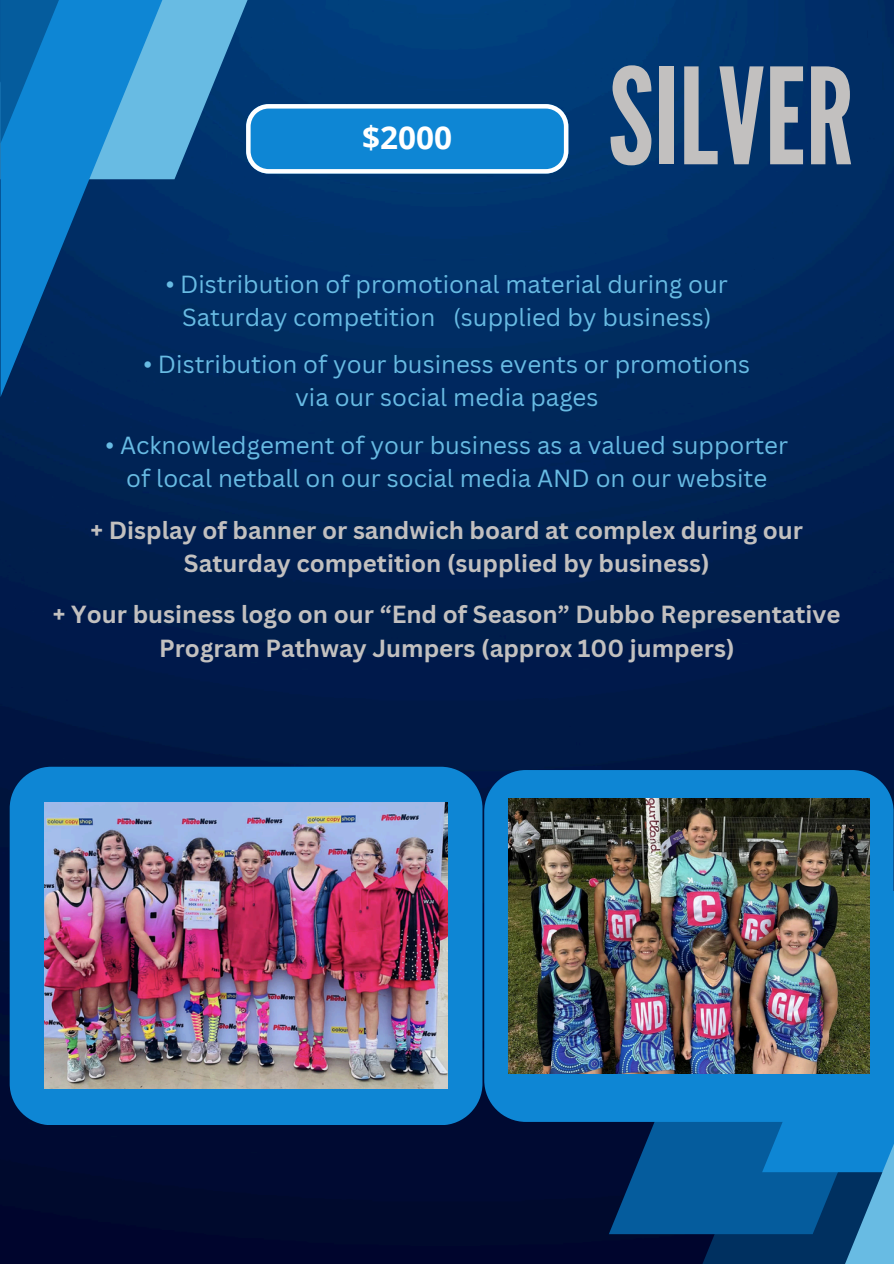
<style>
.page{position:relative;width:894px;height:1264px;background:#fff}
.page>*{position:absolute;margin:0;border:0;box-sizing:border-box;transform-origin:0 0}
.t1{font:133.05px "League Gothic";color:#c2c0bf}
.t2{font:700 31.5px "Open Sans";color:#fff}
.t3{font:24px "Canva Sans";color:#68bbe3}
.t4{font:700 24px/33.3px "Canva Sans";color:#c2c0bf;text-align:center}
</style>
<div class="page">
<img style="left:0;top:0;width:893px;height:1263px">
<svg style="left:177px;top:0;width:117px;height:179px"></svg>
<svg style="left:1px;top:0;width:176px;height:397px"></svg>
<svg style="left:1px;top:0;width:147px;height:143px"></svg>
<svg style="left:246px;top:104px;width:322px;height:70px"></svg>
<svg style="left:691px;top:1234px;width:70px;height:29px;fill:#003060"></svg>
<svg style="left:608px;top:1121px;width:153px;height:113px;fill:#055c9d"></svg>
<svg style="left:761px;top:1086px;width:132px;height:177px"></svg>
<div style="left:10px;top:766px;width:472px;height:359px;background:#0e86d4;border-radius:42px"></div>
<img style="left:44px;top:802px;width:403px;height:286px">
<div style="left:484px;top:770px;width:409px;height:351px;background:#0e86d4;border-radius:42px"></div>
<img style="left:508px;top:798px;width:361px;height:275px">
<p class="t2" style="left:362px;top:115px;width:91px">$2000</p>
<h3 class="t1" style="left:608px;top:40px;width:247px">SILVER</h3>
<p class="t3" style="left:166px;top:267px;width:563px">• Distribution of promotional material during our</p>
<h1 class="t3" style="left:182px;top:300px;width:531px">Saturday competition (supplied by business)</h1>
<h2 class="t3" style="left:143px;top:347px;width:608px">• Distribution of your business events or promotions</h2>
<p class="t3" style="left:295px;top:380px;width:305px">via our social media pages</p>
<p class="t3" style="left:105px;top:428px;width:684px">• Acknowledgement of your business as a valued supporter</p>
<p class="t3" style="left:126px;top:461px;width:642px">of local netball on our social media AND on our website</p>
<p class="t4" style="left:90px;top:512px;width:714px">+ Display of banner or sandwich board at complex during our<br>Saturday competition (supplied by business)</p>
<p class="t4" style="left:53px;top:597px;width:789px">+ Your business logo on our “End of Season” Dubbo Representative<br>Program Pathway Jumpers (approx 100 jumpers)</p>
</div>
